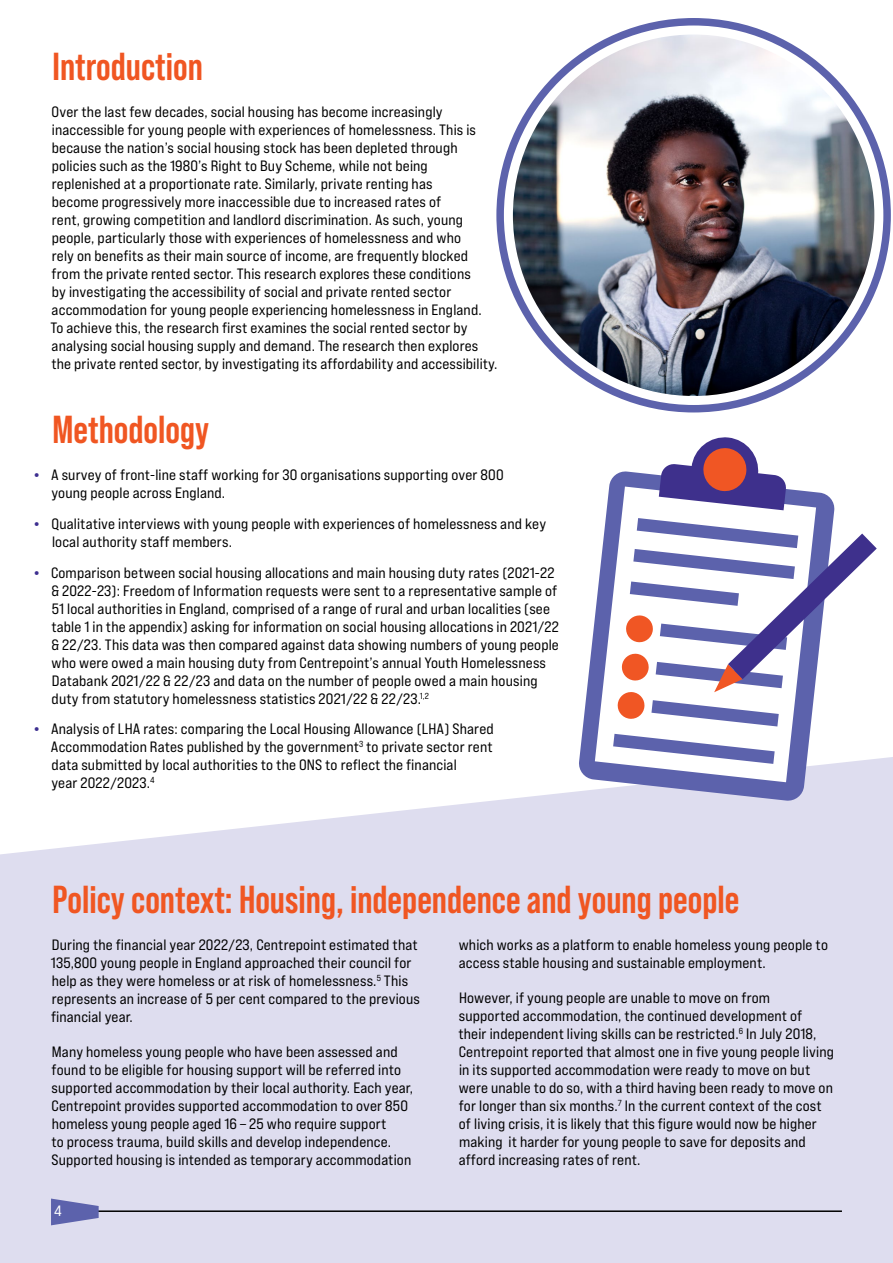
<style>
.page{position:relative;width:893px;height:1263px;background:#fff}
.page>*{position:absolute;margin:0;border:0;box-sizing:border-box;transform-origin:0 0}
.t1{font:700 39px "Bebas Neue Pro";color:#f05622}
.t2{font:15px/18px "Bebas Neue Pro Exp Rg";letter-spacing:.01em;color:#000}
.t3{font:15px "Bebas Neue Pro Exp Rg";color:#fff}
.s1{font-family:"Bebas Neue Pro Exp Eb";font-size:16.5px;color:#3d2f90}
</style>
<div class="page">
<svg style="left:0;top:757px;width:893px;height:506px;background:#e0dff0"></svg>
<svg style="left:578px;top:471px;width:257px;height:330px"></svg>
<svg style="left:613px;top:734px;width:162px;height:30px"></svg>
<svg style="left:617px;top:518px;width:260px;height:208px"></svg>
<svg style="left:659px;top:437px;width:128px;height:73px"></svg>
<img style="left:513px;top:35px;width:361px;height:361px;border-radius:181px">
<hr style="left:66px;top:1210px;width:776px;height:2px;background:#000">
<svg style="left:51px;top:1198px;width:48px;height:27px"></svg>
<h1 class="t1" style="left:53px;top:44px;width:152px">Introduction</h1>
<p class="t2" style="left:50px;top:102px;width:449px">Over the last few decades, social housing has become increasingly inaccessible for young people with experiences of homelessness. This is because the nation’s social housing stock has been depleted through policies such as the 1980’s Right to Buy Scheme, while not being replenished at a proportionate rate. Similarly, private renting has<br>become progressively more inaccessible due to increased rates of<br>rent, growing competition and landlord discrimination. As such, young people, particularly those with experiences of homelessness and who<br>rely on benefits as their main source of income, are frequently blocked from the private rented sector. This research explores these conditions<br>by investigating the accessibility of social and private rented sector accommodation for young people experiencing homelessness in England.<br>To achieve this, the research first examines the social rented sector by analysing social housing supply and demand. The research then explores the private rented sector, by investigating its affordability and accessibility.</p>
<h1 class="t1" style="left:53px;top:407px;width:158px">Methodology</h1>
<p class="t2" style="left:51px;top:466px;width:454px;text-indent:-18px"><span class="s1">•</span> A survey of front-line staff working for 30 organisations supporting over 800 young people across England.</p>
<p class="t2" style="left:52px;top:514px;width:496px;text-indent:-18px"><span class="s1">•</span> Qualitative interviews with young people with experiences of homelessness and key local authority staff members.</p>
<p class="t2" style="left:51px;top:563px;width:509px;text-indent:-18px"><span class="s1">•</span> Comparison between social housing allocations and main housing duty rates (2021-22 &amp; 2022-23): Freedom of Information requests were sent to a representative sample of 51 local authorities in England, comprised of a range of rural and urban localities (see table 1 in the appendix) asking for information on social housing allocations in 2021/22 &amp; 22/23. This data was then compared against data showing numbers of young people who were owed a main housing duty from Centrepoint’s annual Youth Homelessness Databank 2021/22 &amp; 22/23 and data on the number of people owed a main housing duty from statutory homelessness statistics 2021/22 &amp; 22/23.<sup>1,2</sup></p>
<p class="t2" style="left:51px;top:720px;width:444px;text-indent:-17px"><span class="s1">•</span> Analysis of LHA rates: comparing the Local Housing Allowance (LHA) Shared Accommodation Rates published by the government<sup>3</sup> to private sector rent data submitted by local authorities to the ONS to reflect the financial<br>year 2022/2023.<sup>4</sup></p>
<h1 class="t1" style="left:53px;top:877px;width:688px">Policy context: Housing, independence and young people</h1>
<p class="t2" style="left:51px;top:935px;width:370px">During the financial year 2022/23, Centrepoint estimated that 135,800 young people in England approached their council for help as they were homeless or at risk of homelessness.<sup>5</sup> This represents an increase of 5 per cent compared to the previous financial year.</p>
<p class="t2" style="left:51px;top:1042px;width:363px">Many homeless young people who have been assessed and found to be eligible for housing support will be referred into supported accommodation by their local authority. Each year, Centrepoint provides supported accommodation to over 850 homeless young people aged 16 – 25 who require support<br>to process trauma, build skills and develop independence.<br>Supported housing is intended as temporary accommodation</p>
<p class="t2" style="left:459px;top:935px;width:371px">which works as a platform to enable homeless young people to access stable housing and sustainable employment.</p>
<p class="t2" style="left:459px;top:988px;width:377px">However, if young people are unable to move on from supported accommodation, the continued development of their independent living skills can be restricted.<sup>6</sup> In July 2018, Centrepoint reported that almost one in five young people living in its supported accommodation were ready to move on but were unable to do so, with a third having been ready to move on for longer than six months.<sup>7</sup> In the current context of the cost of living crisis, it is likely that this figure would now be higher making it harder for young people to save for deposits and afford increasing rates of rent.</p>
<p class="t3" style="left:54px;top:1201px;width:9px">4</p>
</div>
